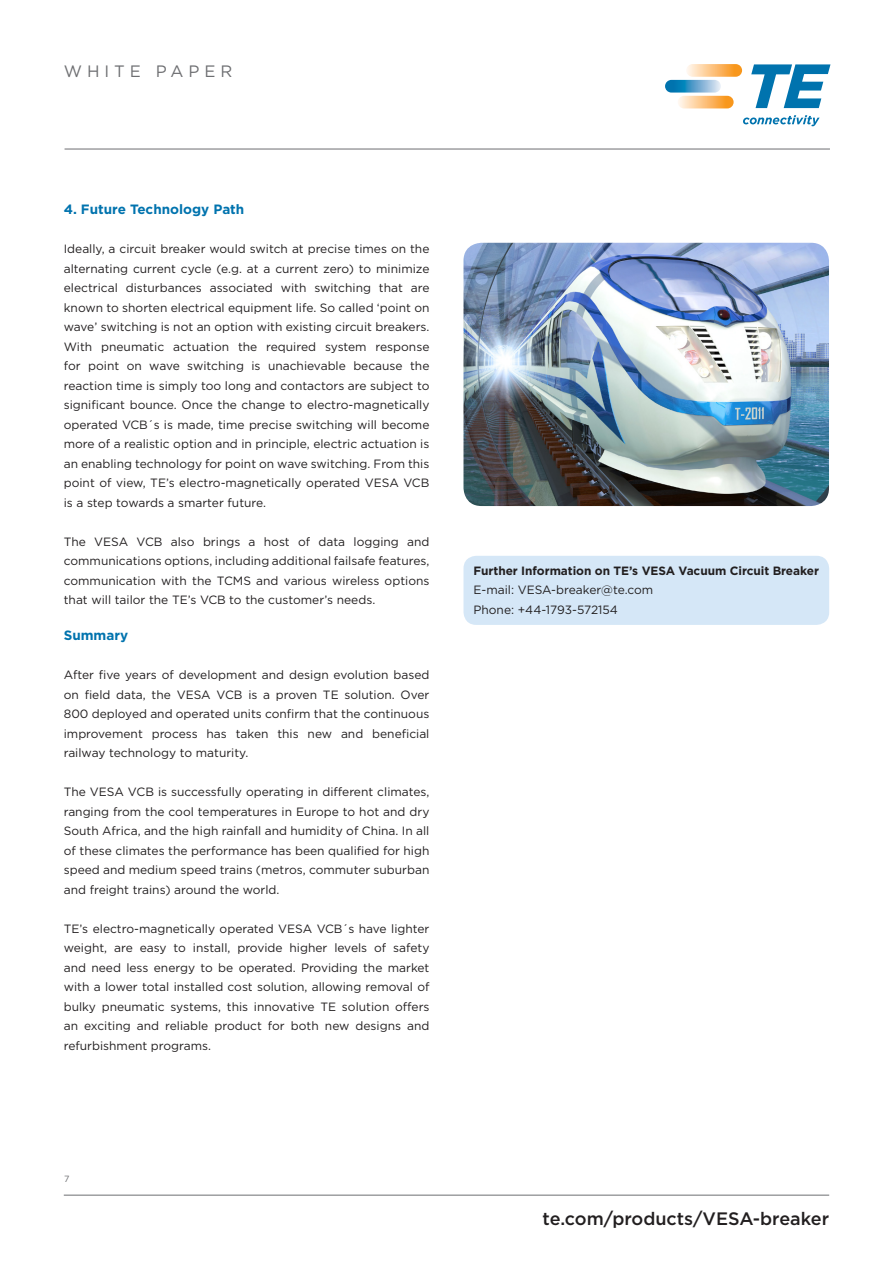
<style>
.page{position:relative;width:893px;height:1263px;background:#fff}
.page>*{position:absolute;margin:0;border:0;box-sizing:border-box;transform-origin:0 0}
.t1{font:500 18px "Gotham";color:#221f20}
.t2{font:16.5px "Gotham";letter-spacing:.3em;color:#6d6e71}
.t3{font:700 13.5px "Gotham";color:#0073ae}
.t4{font:12px/19.5px "Gotham";color:#221f20;text-align:justify}
.t5{font:700 12px "Gotham";letter-spacing:-.005em;color:#221f20}
.t6{font:9px "Gotham";color:#6d6e71}
</style>
<div class="page">
<svg style="left:686px;top:64px;width:56px;height:13px"></svg>
<svg style="left:678px;top:96px;width:56px;height:12px"></svg>
<svg style="left:665px;top:80px;width:56px;height:13px"></svg>
<svg style="left:751px;top:64px;width:79px;height:44px"></svg>
<svg style="left:743px;top:115px;width:77px;height:11px"></svg>
<hr style="left:64px;top:1195px;width:765px;height:1px;background:#6d6e71">
<hr style="left:65px;top:149px;width:765px;height:1px;background:#6d6e71">
<img style="left:463px;top:243px;width:366px;height:263px">
<div style="left:463px;top:556px;width:366px;height:69px;background:#d5e7f7;border-radius:13px"></div>
<h2 class="t2" style="left:64px;top:61px;width:170px">WHITE PAPER</h2>
<p class="t3" style="left:64px;top:201px;width:182px">4. Future Technology Path</p>
<p class="t4" style="left:64px;top:239px;width:367px">Ideally, a circuit breaker would switch at precise times on the alternating current cycle (e.g. at a current zero) to minimize electrical disturbances associated with switching that are known to shorten electrical equipment life. So called ‘point on wave’ switching is not an option with existing circuit breakers.<br>With pneumatic actuation the required system response for point on wave switching is unachievable because the reaction time is simply too long and contactors are subject to significant bounce. Once the change to electro-magnetically operated VCB´s is made, time precise switching will become more of a realistic option and in principle, electric actuation is an enabling technology for point on wave switching. From this point of view, TE’s electro-magnetically operated VESA VCB is a step towards a smarter future.</p>
<p class="t4" style="left:64px;top:531px;width:367px">The VESA VCB also brings a host of data logging and communications options, including additional failsafe features, communication with the TCMS and various wireless options that will tailor the TE’s VCB to the customer’s needs.</p>
<p class="t3" style="left:64px;top:626px;width:66px">Summary</p>
<p class="t4" style="left:64px;top:665px;width:367px">After five years of development and design evolution based on field data, the VESA VCB is a proven TE solution. Over 800 deployed and operated units confirm that the continuous improvement process has taken this new and beneficial railway technology to maturity.</p>
<p class="t4" style="left:64px;top:782px;width:367px">The VESA VCB is successfully operating in different climates, ranging from the cool temperatures in Europe to hot and dry South Africa, and the high rainfall and humidity of China. In all of these climates the performance has been qualified for high speed and medium speed trains (metros, commuter suburban and freight trains) around the world.</p>
<p class="t4" style="left:64px;top:918px;width:367px">TE’s electro-magnetically operated VESA VCB´s have lighter weight, are easy to install, provide higher levels of safety and need less energy to be operated. Providing the market with a lower total installed cost solution, allowing removal of bulky pneumatic systems, this innovative TE solution offers an exciting and reliable product for both new designs and refurbishment programs.</p>
<p class="t5" style="left:473px;top:563px;width:347px">Further Information on TE’s VESA Vacuum Circuit Breaker</p>
<p class="t4" style="left:473px;top:580px;width:181px">E-mail: VESA-breaker@te.com<br>Phone: +44-1793-572154</p>
<p class="t6" style="left:64px;top:1173px;width:7px">7</p>
<h1 class="t1" style="left:543px;top:1206px;width:288px">te.com/products/VESA-breaker</h1>
</div>
